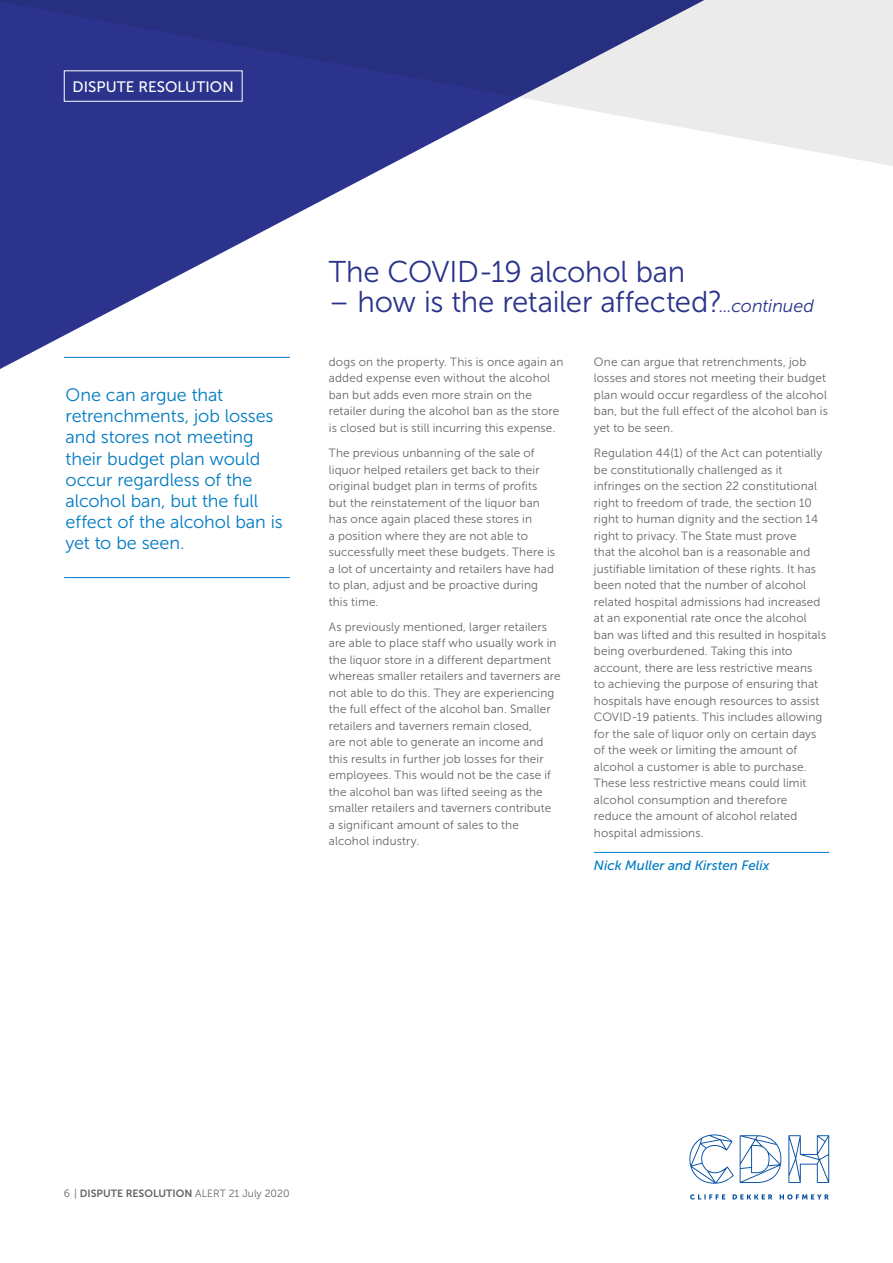
<style>
.page{position:relative;width:893px;height:1263px;background:#fff}
.page>*{position:absolute;margin:0;border:0;box-sizing:border-box;transform-origin:0 0}
.t1{font:30px "Museo Sans 300";letter-spacing:-.01em;color:#2b338c}
.t2{font:18px/21px "Museo Sans 300";letter-spacing:-.005em;color:#007bc2}
.t3{font:15.15px "Museo Sans 500";letter-spacing:.005em;color:#fff}
.t4{font:italic 13.5px "Museo Sans 500";color:#007bc2}
.t5{font:12px/16.5px "Museo Sans 300";letter-spacing:.01em;color:#636466}
.t6{font:10.5px "Museo Sans 300";color:#636466}
.s1{font-style:italic;font-size:18px}
.s2{font-family:"Museo Sans 700"}
</style>
<div class="page">
<svg style="left:690px;top:1194px;width:139px;height:5px"></svg>
<svg style="left:689px;top:1134px;width:45px;height:50px"></svg>
<svg style="left:740px;top:1135px;width:41px;height:48px"></svg>
<svg style="left:788px;top:1135px;width:41px;height:48px"></svg>
<svg style="left:0;top:188px;width:346px;height:181px"></svg>
<svg style="left:0;top:0;width:893px;height:188px"></svg>
<div style="left:64px;top:70px;width:179px;height:32px;border:1px solid #fff"></div>
<hr style="left:594px;top:852px;width:235px;height:1px;background:#007bc2">
<hr style="left:64px;top:357px;width:226px;height:1px;background:#007bc2">
<hr style="left:64px;top:577px;width:226px;height:1px;background:#007bc2">
<p class="t3" style="left:73px;top:78px;width:163px">DISPUTE RESOLUTION</p>
<h2 class="t2" style="left:66px;top:385px;width:219px">One can argue that retrenchments, job losses and stores not meeting their budget plan would occur regardless of the alcohol ban, but the full effect of the alcohol ban is yet to be seen.</h2>
<h1 class="t1" style="left:329px;top:255px;width:358px">The COVID-19 alcohol ban</h1>
<h1 class="t1" style="left:329px;top:285px;width:487px">– how is the retailer affected?<span class="s1">...continued</span></h1>
<p class="t5" style="left:329px;top:354px;width:236px">dogs on the property. This is once again an added expense even without the alcohol ban but adds even more strain on the retailer during the alcohol ban as the store is closed but is still incurring this expense.</p>
<p class="t5" style="left:329px;top:445px;width:228px">The previous unbanning of the sale of liquor helped retailers get back to their original budget plan in terms of profits but the reinstatement of the liquor ban has once again placed these stores in<br>a position where they are not able to successfully meet these budgets. There is a lot of uncertainty and retailers have had to plan, adjust and be proactive during this time.</p>
<p class="t5" style="left:329px;top:618px;width:233px">As previously mentioned, larger retailers are able to place staff who usually work in the liquor store in a different department whereas smaller retailers and taverners are not able to do this. They are experiencing the full effect of the alcohol ban. Smaller retailers and taverners remain closed,<br>are not able to generate an income and this results in further job losses for their employees. This would not be the case if the alcohol ban was lifted seeing as the smaller retailers and taverners contribute<br>a significant amount of sales to the alcohol industry.</p>
<p class="t5" style="left:594px;top:354px;width:235px">One can argue that retrenchments, job losses and stores not meeting their budget plan would occur regardless of the alcohol ban, but the full effect of the alcohol ban is yet to be seen.</p>
<p class="t5" style="left:594px;top:445px;width:234px">Regulation 44(1) of the Act can potentially be constitutionally challenged as it infringes on the section 22 constitutional right to freedom of trade, the section 10 right to human dignity and the section 14 right to privacy. The State must prove<br>that the alcohol ban is a reasonable and justifiable limitation of these rights. It has been noted that the number of alcohol related hospital admissions had increased at an exponential rate once the alcohol ban was lifted and this resulted in hospitals being overburdened. Taking this into account, there are less restrictive means to achieving the purpose of ensuring that hospitals have enough resources to assist COVID-19 patients. This includes allowing for the sale of liquor only on certain days of the week or limiting the amount of alcohol a customer is able to purchase.<br>These less restrictive means could limit alcohol consumption and therefore reduce the amount of alcohol related hospital admissions.</p>
<p class="t4" style="left:594px;top:858px;width:177px">Nick Muller and Kirsten Felix</p>
<p class="t6" style="left:64px;top:1188px;width:227px">6 | <span class="s2">DISPUTE RESOLUTION</span> ALERT 21 July 2020</p>
</div>
